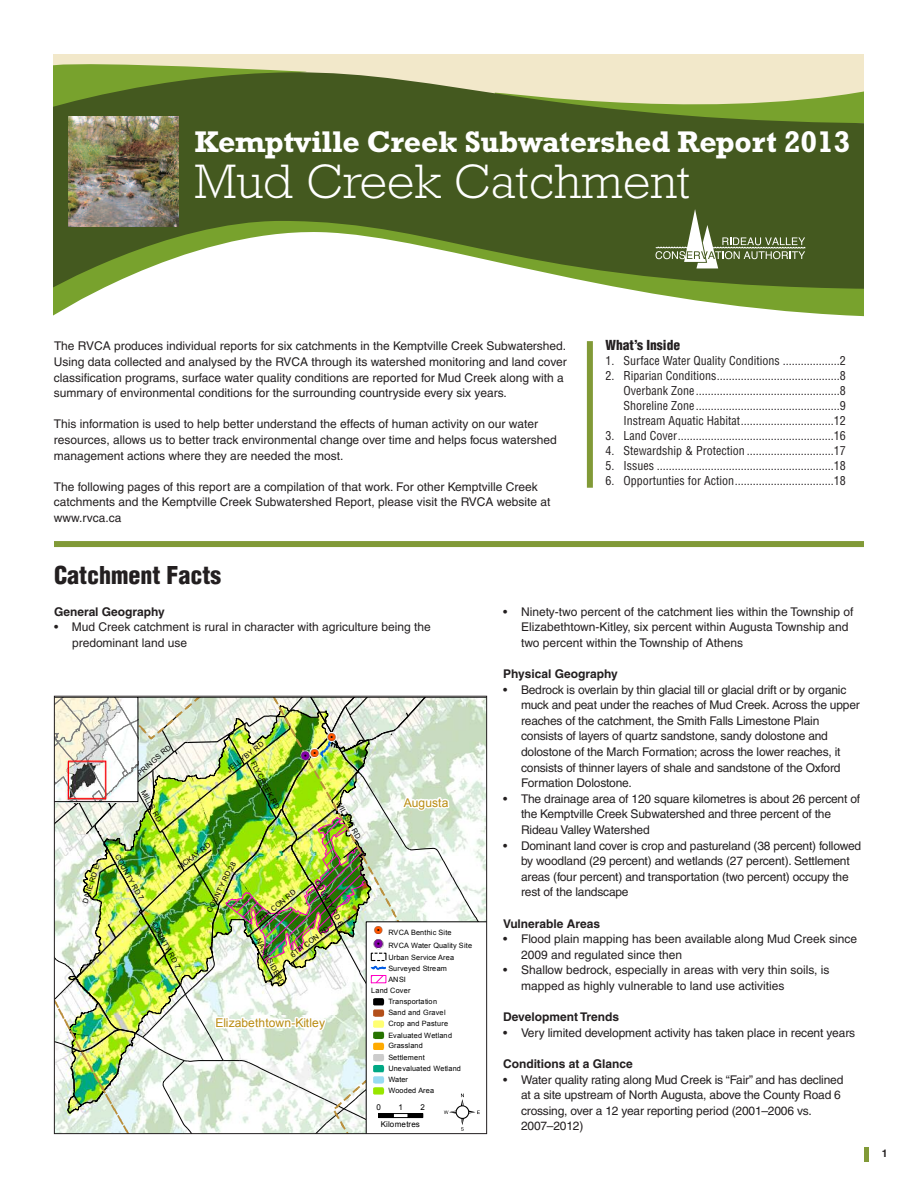
<style>
.page{position:relative;width:918px;height:1188px;background:#fff}
.page>*{position:absolute;margin:0;border:0;box-sizing:border-box;transform-origin:0 0}
.t1{font:53.25px "ESRI North";color:#000}
.t2{font:300 49.2px "Rockwell";letter-spacing:.005em;color:#fff}
.t3{font:700 30.3px "Rockwell";letter-spacing:-.01em;color:#fff}
.t4{font:900 condensed 24px "Helvetica";color:#231f20}
.t5{font:14.55px "ESRI Default Marker";color:#fff}
.t6{font:900 condensed 13.5px "Helvetica";color:#231f20}
.t7{font:12.45px "ESRI Default Marker";color:#8400a8}
.t8{font:12px/15.6px "Helvetica";color:#231f20}
.t9{font:condensed 12px/15px "Helvetica";color:#231f20;text-align:justify}
.t10{font:700 12px "Helvetica";color:#231f20}
.t11{font:12px "Arial";color:#ba8d13}
.t12{font:700 10.5px "Helvetica";color:#231f20}
.t13{font:8.1px "Arial";letter-spacing:.015em;color:#000}
.t14{font:7.35px/13.2px "Arial";letter-spacing:.02em;color:#000}
.s1{font-size:11.25px;color:#f50}
.s2{font-size:11.25px;color:#000}
.s3{color:#000}
.s4{font-size:14.55px;color:#fff}
.s5{font-family:"ESRI Default Marker";font-size:14.55px;color:#fff}
.s6{font-family:"ESRI Default Marker";font-size:11.25px;color:#f50}
.s7{font-family:"ESRI Default Marker";font-size:11.25px}
.s8{font-family:"ESRI Default Marker";font-size:12.45px;color:#8400a8}
.s9{font-family:"ESRI Default Marker";font-size:12.45px}
</style>
<div class="page">
<svg style="left:54px;top:292px;width:810px;height:25px"></svg>
<div style="left:54px;top:54px;width:810px;height:17px;background:#f2e8ca"></div>
<svg style="left:54px;top:60px;width:253px;height:11px;background:#c4cd8e"></svg>
<svg style="left:54px;top:71px;width:810px;height:221px;background:#6f814a"></svg>
<img style="left:69px;top:117px;width:109px;height:109px">
<svg style="left:655px;top:209px;width:151px;height:59px;background:#647545"></svg>
<hr style="left:864px;top:1147px;width:4px;height:15px;background:#819a37">
<img style="left:56px;top:698px;width:429px;height:434px">
<div style="left:587px;top:341px;width:6px;height:147px;background:#819a37"></div>
<div style="left:54px;top:541px;width:810px;height:6px;background:#819a37"></div>
<h3 class="t3" style="left:195px;top:132px;width:657px">Kemptville Creek Subwatershed Report 2013</h3>
<h2 class="t2" style="left:194px;top:165px;width:497px">Mud Creek Catchment</h2>
<p class="t8" style="left:54px;top:340px;width:514px">The RVCA produces individual reports for six catchments in the Kemptville Creek Subwatershed.<br>Using data collected and analysed by the RVCA through its watershed monitoring and land cover classification programs, surface water quality conditions are reported for Mud Creek along with a summary of environmental conditions for the surrounding countryside every six years.</p>
<p class="t8" style="left:54px;top:418px;width:504px">This information is used to help better understand the effects of human activity on our water resources, allows us to better track environmental change over time and helps focus watershed management actions where they are needed the most.</p>
<p class="t8" style="left:54px;top:480px;width:498px">The following pages of this report are a compilation of that work. For other Kemptville Creek catchments and the Kemptville Creek Subwatershed Report, please visit the RVCA website at www.rvca.ca</p>
<h3 class="t4" style="left:54px;top:562px;width:169px">Catchment Facts</h3>
<p class="t6" style="left:606px;top:338px;width:76px">What’s Inside</p>
<p class="t9" style="left:606px;top:354px;width:242px">1. Surface Water Quality Conditions ...................2</p>
<p class="t9" style="left:624px;top:369px;width:224px;text-indent:-18px">2. Riparian Conditions.........................................8<br>Overbank Zone ................................................8<br>Shoreline Zone................................................9<br>Instream Aquatic Habitat...............................12</p>
<p class="t9" style="left:606px;top:429px;width:242px">3. Land Cover....................................................16</p>
<p class="t9" style="left:606px;top:444px;width:242px">4. Stewardship &amp; Protection .............................17</p>
<p class="t9" style="left:606px;top:459px;width:242px">5. Issues ...........................................................18</p>
<p class="t9" style="left:606px;top:474px;width:242px">6. Opportunties for Action.................................18</p>
<p class="t10" style="left:54px;top:607px;width:112px">General Geography</p>
<p class="t8" style="left:72px;top:620px;width:360px;text-indent:-18px">• Mud Creek catchment is rural in character with agriculture being the predominant land use</p>
<p class="t14" style="left:79px;top:901px;width:41px;rotate:-73deg">DIXIE RD E</p>
<p class="t14" style="left:114px;top:787px;width:71px;rotate:-42deg">ROCKSPRINGS RD</p>
<p class="t14" style="left:149px;top:787px;width:36px;rotate:61deg">MILLS RD</p>
<p class="t14" style="left:224px;top:765px;width:46px;rotate:-38deg">JELLYBY RD</p>
<p class="t14" style="left:259px;top:759px;width:54px;rotate:62deg">FLYCREEK RD</p>
<p class="t5" style="left:327px;top:729px;width:12px">!<span class="s1">!</span><span class="s2">.</span></p>
<p class="t7" style="left:301px;top:748px;width:20px">!<span class="s3">.</span> <span class="s4">!</span><sup>!</sup><sup>.</sup></p>
<p class="t14" style="left:344px;top:798px;width:44px;rotate:61deg">WILTSIE RD</p>
<p class="t14" style="left:123px;top:852px;width:53px;rotate:61deg">COUNTY RD 7</p>
<p class="t14" style="left:175px;top:863px;width:41px;rotate:-38deg">MCKAY RD</p>
<p class="t14" style="left:203px;top:908px;width:57px;rotate:-63deg">COUNTY RD 28</p>
<p class="t14" style="left:160px;top:920px;width:53px;rotate:61deg">COUNTY RD 7</p>
<p class="t14" style="left:323px;top:877px;width:53px;rotate:61deg">COUNTY RD 6</p>
<p class="t14" style="left:255px;top:915px;width:48px;rotate:-40deg">7TH CON RD</p>
<p class="t14" style="left:288px;top:950px;width:48px;rotate:-37deg">6TH CON RD</p>
<p class="t14" style="left:264px;top:936px;width:53px;rotate:61deg">NASH SIDERD</p>
<p class="t11" style="left:215px;top:1016px;width:111px">Elizabethtown-Kitley</p>
<p class="t11" style="left:404px;top:796px;width:46px">Augusta</p>
<p class="t14" style="left:374px;top:926px;width:100px"><span class="s5">!</span><span class="s6">!</span><span class="s7">.</span> RVCA Benthic Site<br><span class="s8">!</span><span class="s9">.</span> RVCA Water Quality Site</p>
<p class="t14" style="left:388px;top:951px;width:67px">Urban Service Area</p>
<p class="t14" style="left:388px;top:962px;width:60px">Surveyed Stream</p>
<p class="t14" style="left:388px;top:973px;width:19px">ANSI</p>
<p class="t14" style="left:371px;top:984px;width:41px">Land Cover</p>
<p class="t14" style="left:388px;top:995px;width:50px">Transportation</p>
<p class="t14" style="left:388px;top:1006px;width:59px">Sand and Gravel</p>
<p class="t14" style="left:388px;top:1017px;width:61px">Crop and Pasture</p>
<p class="t14" style="left:388px;top:1028px;width:65px">Evaluated Wetland</p>
<p class="t14" style="left:388px;top:1039px;width:36px">Grassland</p>
<p class="t14" style="left:388px;top:1051px;width:38px">Settlement</p>
<p class="t14" style="left:388px;top:1062px;width:74px">Unevaluated Wetland</p>
<p class="t14" style="left:388px;top:1073px;width:21px">Water</p>
<p class="t14" style="left:388px;top:1084px;width:47px">Wooded Area</p>
<p class="t13" style="left:376px;top:1102px;width:6px">0</p>
<p class="t13" style="left:421px;top:1102px;width:6px">2</p>
<h1 class="t1" style="left:444px;top:1083px;width:38px">²</h1>
<p class="t13" style="left:398px;top:1102px;width:6px">1</p>
<p class="t13" style="left:381px;top:1120px;width:41px">Kilometres</p>
<p class="t8" style="left:521px;top:605px;width:334px;text-indent:-18px">• Ninety-two percent of the catchment lies within the Township of<br>Elizabethtown-Kitley, six percent within Augusta Township and two percent within the Township of Athens</p>
<p class="t10" style="left:503px;top:669px;width:116px">Physical Geography</p>
<p class="t8" style="left:521px;top:683px;width:340px;text-indent:-18px">• Bedrock is overlain by thin glacial till or glacial drift or by organic muck and peat under the reaches of Mud Creek. Across the upper reaches of the catchment, the Smith Falls Limestone Plain consists of layers of quartz sandstone, sandy dolostone and dolostone of the March Formation; across the lower reaches, it consists of thinner layers of shale and sandstone of the Oxford Formation Dolostone.</p>
<p class="t8" style="left:521px;top:792px;width:341px;text-indent:-18px">• The drainage area of 120 square kilometres is about 26 percent of the Kemptville Creek Subwatershed and three percent of the<br>Rideau Valley Watershed</p>
<p class="t8" style="left:521px;top:839px;width:342px;text-indent:-18px">• Dominant land cover is crop and pastureland (38 percent) followed by woodland (29 percent) and wetlands (27 percent). Settlement areas (four percent) and transportation (two percent) occupy the rest of the landscape</p>
<p class="t10" style="left:503px;top:919px;width:99px">Vulnerable Areas</p>
<p class="t8" style="left:521px;top:932px;width:338px;text-indent:-18px">• Flood plain mapping has been available along Mud Creek since<br>2009 and regulated since then</p>
<p class="t8" style="left:521px;top:964px;width:310px;text-indent:-18px">• Shallow bedrock, especially in areas with very thin soils, is mapped as highly vulnerable to land use activities</p>
<p class="t10" style="left:503px;top:1013px;width:118px">Development Trends</p>
<p class="t8" style="left:503px;top:1026px;width:354px">• Very limited development activity has taken place in recent years</p>
<p class="t10" style="left:503px;top:1059px;width:131px">Conditions at a Glance</p>
<p class="t8" style="left:521px;top:1073px;width:324px;text-indent:-18px">• Water quality rating along Mud Creek is “Fair” and has declined at a site upstream of North Augusta, above the County Road 6 crossing, over a 12 year reporting period (2001–2006 vs.<br>2007–2012)</p>
<p class="t12" style="left:882px;top:1150px;width:7px">1</p>
</div>
